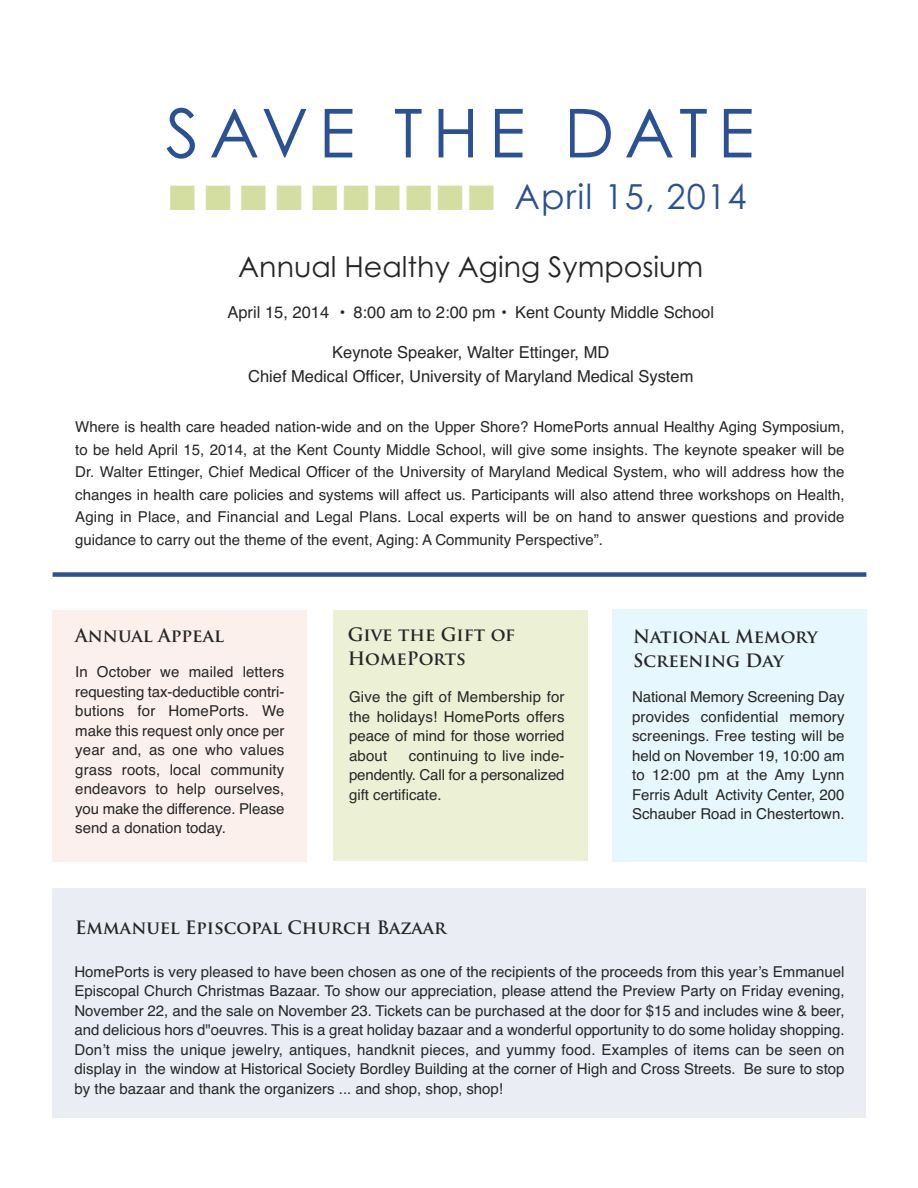
<style>
.page{position:relative;width:918px;height:1188px;background:#fff}
.page>*{position:absolute;margin:0;border:0;box-sizing:border-box;transform-origin:0 0}
.t1{font:67.5px "Century Gothic";letter-spacing:.15em;color:#295194}
.t2{font:34.5px "Century Gothic";letter-spacing:.035em;color:#295194}
.t3{font:28.5px "Century Gothic";color:#272627}
.t4{font:700 18px/24px "Trajan Pro";color:#272627}
.t5{font:16.5px/24px "Helvetica";color:#272627;text-align:center}
.t6{font:15px/19.5px "Helvetica";color:#272627;text-align:justify}
.s1{color:#d4dea0}
</style>
<div class="page">
<div style="left:53px;top:572px;width:813px;height:5px;background:#295194"></div>
<div style="left:53px;top:610px;width:254px;height:251px;background:#fbf0eb"></div>
<div style="left:612px;top:609px;width:254px;height:252px;background:#e6f7fd"></div>
<div style="left:333px;top:611px;width:254px;height:250px;background:#ecf1d6"></div>
<div style="left:53px;top:889px;width:813px;height:229px;background:#eaeef4"></div>
<h1 class="t1" style="left:166px;top:95px;width:590px">SAVE THE DATE</h1>
<h2 class="t2" style="left:167px;top:177px;width:581px"><span class="s1">■■■■■■■■■■</span> April 15, 2014</h2>
<h3 class="t3" style="left:238px;top:251px;width:467px">Annual Healthy Aging Symposium</h3>
<p class="t5" style="left:227px;top:300px;width:488px">April 15, 2014 • 8:00 am to 2:00 pm • Kent County Middle School</p>
<p class="t5" style="left:248px;top:340px;width:447px">Keynote Speaker, Walter Ettinger, MD<br>Chief Medical Officer, University of Maryland Medical System</p>
<p class="t6" style="left:75px;top:416px;width:771px;line-height:22.5px">Where is health care headed nation-wide and on the Upper Shore? HomePorts annual Healthy Aging Symposium, to be held April 15, 2014, at the Kent County Middle School, will give some insights. The keynote speaker will be Dr. Walter Ettinger, Chief Medical Officer of the University of Maryland Medical System, who will address how the changes in health care policies and systems will affect us. Participants will also attend three workshops on Health, Aging in Place, and Financial and Legal Plans. Local experts will be on hand to answer questions and provide guidance to carry out the theme of the event, Aging: A Community Perspective”.</p>
<p class="t4" style="left:75px;top:626px;width:150px">Annual Appeal</p>
<p class="t6" style="left:75px;top:663px;width:211px">In October we mailed letters requesting tax-deductible contri&shy;butions for HomePorts. We make this request only once per year and, as one who values grass roots, local community endeavors to help ourselves, you make the difference. Please send a donation today.</p>
<p class="t4" style="left:348px;top:625px;width:169px">Give the Gift of<br>HomePorts</p>
<p class="t6" style="left:349px;top:687px;width:217px">Give the gift of Membership for the holidays! HomePorts offers peace of mind for those worried about</p>
<p class="t6" style="left:349px;top:746px;width:217px;text-indent:60px">continuing to live inde&shy;pendently. Call for a personalized gift certificate.</p>
<p class="t4" style="left:75px;top:918px;width:373px">Emmanuel Episcopal Church Bazaar</p>
<p class="t4" style="left:633px;top:626px;width:186px">National Memory<br>Screening Day</p>
<p class="t6" style="left:632px;top:687px;width:214px">National Memory Screening Day provides confidential memory screenings. Free testing will be held on November 19, 10:00 am to 12:00 pm at the Amy Lynn Ferris Adult Activity Center, 200<br>Schauber Road in Chestertown.</p>
<p class="t6" style="left:74px;top:962px;width:772px">HomePorts is very pleased to have been chosen as one of the recipients of the proceeds from this year’s Emmanuel Episcopal Church Christmas Bazaar. To show our appreciation, please attend the Preview Party on Friday evening, November 22, and the sale on November 23. Tickets can be purchased at the door for $15 and includes wine &amp; beer, and delicious hors d"oeuvres. This is a great holiday bazaar and a wonderful opportunity to do some holiday shopping.<br>Don’t miss the unique jewelry, antiques, handknit pieces, and yummy food. Examples of items can be seen on display in the window at Historical Society Bordley Building at the corner of High and Cross Streets. Be sure to stop by the bazaar and thank the organizers ... and shop, shop, shop!</p>
</div>
